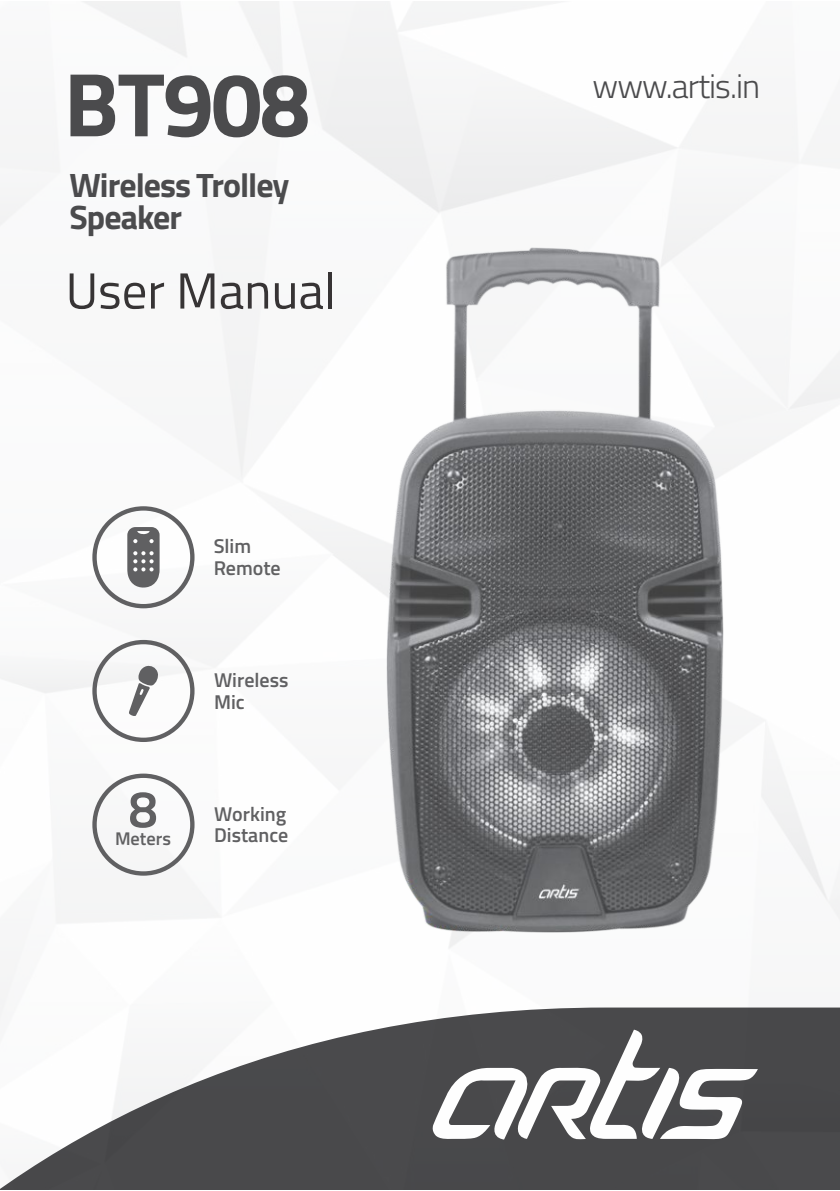
<style>
.page{position:relative;width:840px;height:1191px;background:#fff}
.page>*{position:absolute;margin:0;border:0;box-sizing:border-box;transform-origin:0 0}
.t1{font:700 90.6px "Titillium Web";letter-spacing:-.025em;color:#4b4b4d}
.t2{font:600 52.2px "Titillium Web";color:#606062}
.t3{font:50.8px "Titillium Web";color:#373435}
.t4{font:700 33.8px/31.8px "Titillium Web";letter-spacing:-.03em;color:#4b4b4d}
.t5{font:300 33.8px "Titillium Web";letter-spacing:-.03em;color:#4b4b4d}
.t6{font:600 20px/21.6px "Titillium Web";color:#606062}
.t7{font:600 18.4px "Titillium Web";color:#606062}
</style>
<div class="page">
<img style="left:0;top:2px;width:839px;height:1187px">
<svg style="left:432px;top:1029px;width:325px;height:110px"></svg>
<svg style="left:92px;top:506px;width:102px;height:102px"></svg>
<svg style="left:92px;top:773px;width:102px;height:102px"></svg>
<svg style="left:92px;top:640px;width:102px;height:102px"></svg>
<img style="left:386px;top:247px;width:337px;height:685px">
<h1 class="t1" style="left:64px;top:34px;width:248px">BT908</h1>
<h3 class="t4" style="left:69px;top:169px;width:221px">Wireless Trolley<br>Speaker</h3>
<h3 class="t3" style="left:66px;top:251px;width:271px">User Manual</h3>
<p class="t6" style="left:213px;top:535px;width:69px">Slim<br>Remote</p>
<h2 class="t2" style="left:128px;top:768px;width:31px">8</h2>
<p class="t7" style="left:115px;top:824px;width:58px">Meters</p>
<p class="t6" style="left:214px;top:669px;width:76px">Wireless<br>Mic</p>
<p class="t6" style="left:214px;top:802px;width:76px">Working<br>Distance</p>
<h3 class="t5" style="left:592px;top:60px;width:169px">www.artis.in</h3>
</div>
